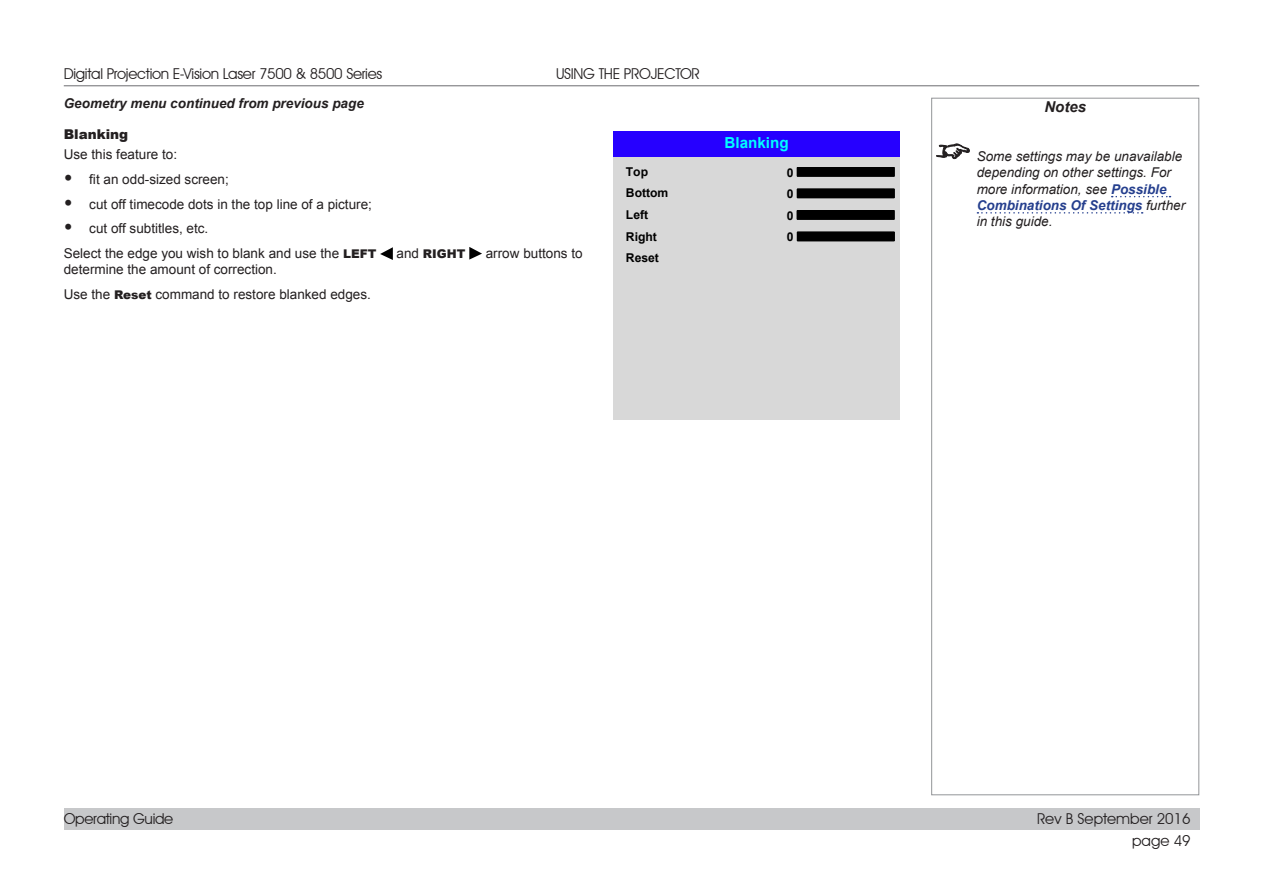
<style>
.page{position:relative;width:1263px;height:893px;background:#fff}
.page>*{position:absolute;margin:0;border:0;box-sizing:border-box;transform-origin:0 0}
.t1{font:700 15.15px "Arial";color:#0ff}
.t2{font:15px "Avant Garde IT Cby BT";letter-spacing:-.02em;color:#231f20}
.t3{font:15px "Avant Garde IT Cby BT";color:#231f20}
.t4{font:italic 700 15px "Arial";color:#231f20}
.Body{font:13.5px "Arial";color:#231f20}
.t5{font:italic 13.5px/16.2px "Arial";color:#231f20}
.Body-2{font:italic 700 13.5px "Arial";color:#231f20}
.Heading_3{font:900 13.5px "Arial";color:#231f20}
.t6{font:700 12.15px/21.6px "Arial";color:#000}
.Body-3{font:900 12px "Arial";color:#231f20}
.s1{font-weight:900;font-size:18px}
.s2{font-weight:900;font-size:12px}
.s3{font-weight:400;font-size:13.5px}
.s4{font-weight:700;color:#253f8e}
</style>
<div class="page">
<div style="left:64px;top:808px;width:1135px;height:21px;background:#c7c8ca"></div>
<hr style="left:64px;top:85px;width:1135px;height:1px;background:#6c6d70">
<svg style="left:380px;top:247px;width:13px;height:13px"></svg>
<svg style="left:469px;top:247px;width:13px;height:13px"></svg>
<svg style="left:1112px;top:196px;width:58px;height:1px"></svg>
<svg style="left:977px;top:212px;width:166px;height:2px"></svg>
<svg style="left:936px;top:144px;width:34px;height:15px"></svg>
<div style="left:931px;top:98px;width:268px;height:697px;border:1px solid #939598"></div>
<div style="left:613px;top:131px;width:287px;height:288px;background:#d8d8d8"></div>
<div style="left:613px;top:131px;width:287px;height:26px;background:#2600ff"></div>
<div style="left:797px;top:168px;width:97px;height:8px;background:#000"></div>
<div style="left:797px;top:167px;width:97px;height:10px;border:1px solid #000"></div>
<div style="left:797px;top:189px;width:97px;height:9px;background:#000"></div>
<div style="left:797px;top:211px;width:97px;height:8px;background:#000"></div>
<div style="left:797px;top:210px;width:97px;height:10px;border:1px solid #000"></div>
<div style="left:797px;top:232px;width:97px;height:9px;background:#000"></div>
<p class="t2" style="left:64px;top:65px;width:320px">Digital Projection E-Vision Laser 7500 &amp; 8500 Series</p>
<p class="t2" style="left:556px;top:65px;width:145px">USING THE PROJECTOR</p>
<p class="Body-2" style="left:64px;top:94px;width:302px">Geometry menu continued from previous page</p>
<p class="Heading_3" style="left:64px;top:124px;width:66px">Blanking</p>
<p class="Body" style="left:64px;top:146px;width:115px">Use this feature to:</p>
<p class="Body" style="left:64px;top:170px;width:167px"><span class="s1">•</span> fit an odd-sized screen;</p>
<p class="Body" style="left:64px;top:195px;width:310px"><span class="s1">•</span> cut off timecode dots in the top line of a picture;</p>
<p class="Body" style="left:64px;top:220px;width:146px"><span class="s1">•</span> cut off subtitles, etc.</p>
<p class="Body" style="left:64px;top:244px;width:314px">Select the edge you wish to blank and use the <span class="s2">LEFT</span></p>
<p class="Body-3" style="left:397px;top:245px;width:70px"><span class="s3">and</span> RIGHT</p>
<p class="Body" style="left:486px;top:244px;width:98px">arrow buttons to</p>
<p class="Body" style="left:64px;top:261px;width:215px">determine the amount of correction.</p>
<p class="Body" style="left:64px;top:285px;width:309px">Use the <span class="s2">Reset</span> command to restore blanked edges.</p>
<p class="t6" style="left:626px;top:161px;width:24px">Top</p>
<p class="t6" style="left:626px;top:204px;width:33px">Left<br>Right</p>
<p class="t6" style="left:626px;top:183px;width:44px">Bottom</p>
<p class="t6" style="left:626px;top:247px;width:35px">Reset</p>
<p class="t1" style="left:724px;top:133px;width:66px">Blanking</p>
<p class="t6" style="left:787px;top:162px;width:8px;text-align:justify">0<br>0<br>0<br>0</p>
<p class="t4" style="left:1044px;top:96px;width:43px">Notes</p>
<p class="t5" style="left:977px;top:149px;width:210px">Some settings may be unavailable depending on other settings. For more information, see <span class="s4">Possible<br>Combinations Of Settings</span> further in this guide.</p>
<p class="t2" style="left:64px;top:810px;width:111px">Operating Guide</p>
<p class="t3" style="left:1037px;top:810px;width:155px">Rev B September 2016</p>
<p class="t2" style="left:1132px;top:831px;width:60px">page 49</p>
</div>
